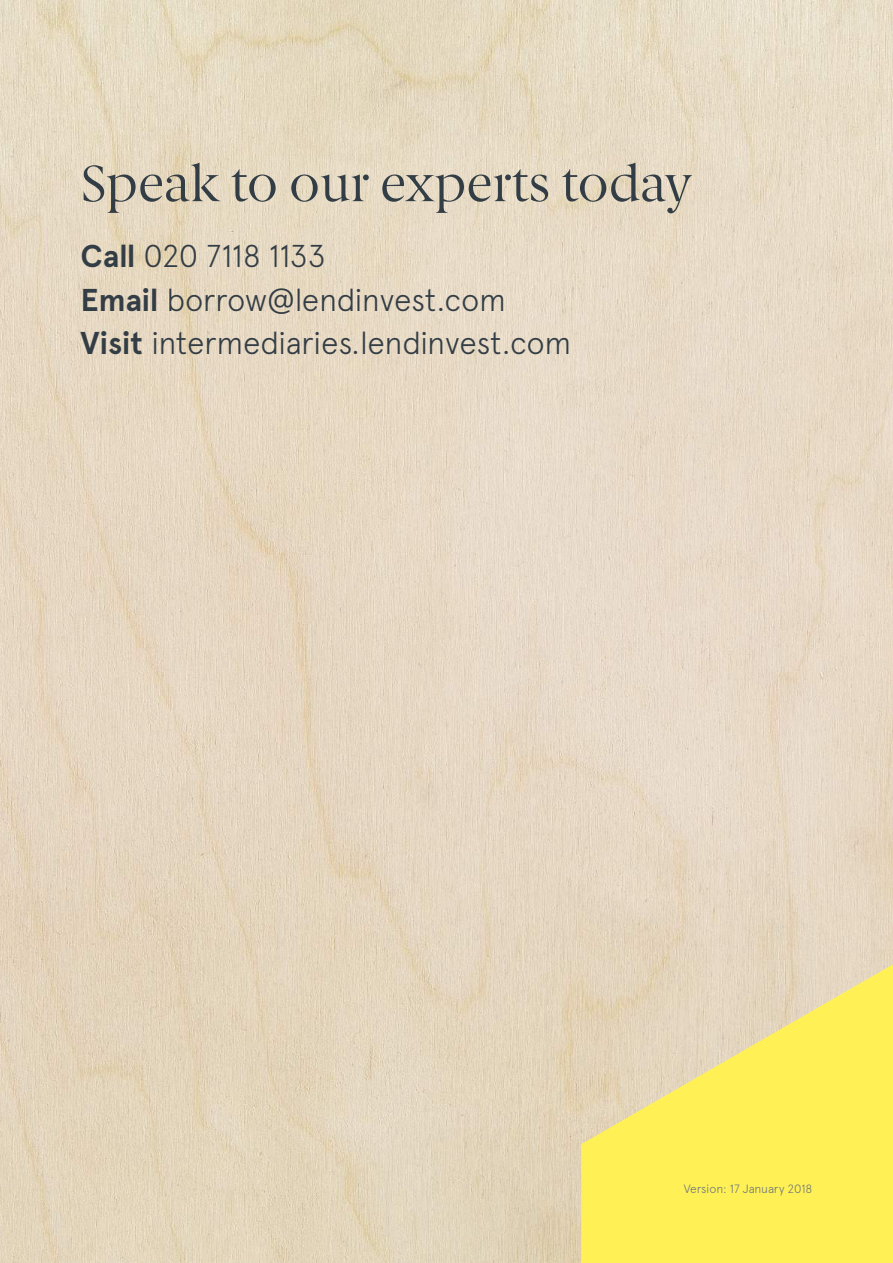
<style>
.page{position:relative;width:893px;height:1263px;background:#fff}
.page>*{position:absolute;margin:0;border:0;box-sizing:border-box;transform-origin:0 0}
.t1{font:51px "Berlingske Serif";color:#333d45}
.t2{font:300 31.5px/43.3px "Apercu";letter-spacing:-.01em;color:#333d45}
.t3{font:300 12px "Apercu";letter-spacing:-.015em;color:#70777d}
.s1{font-weight:700}
</style>
<div class="page">
<img style="left:0;top:0;width:893px;height:1263px">
<svg style="left:581px;top:964px;width:312px;height:299px;background:#f6e874"></svg>
<h1 class="t1" style="left:81px;top:150px;width:613px">Speak to our experts today</h1>
<p class="t2" style="left:81px;top:234px;width:492px"><span class="s1">Call</span> 020 7118 1133<br><span class="s1">Email</span> borrow@lendinvest.com<br><span class="s1">Visit</span> intermediaries.lendinvest.com</p>
<p class="t3" style="left:684px;top:1181px;width:130px">Version: 17 January 2018</p>
</div>
